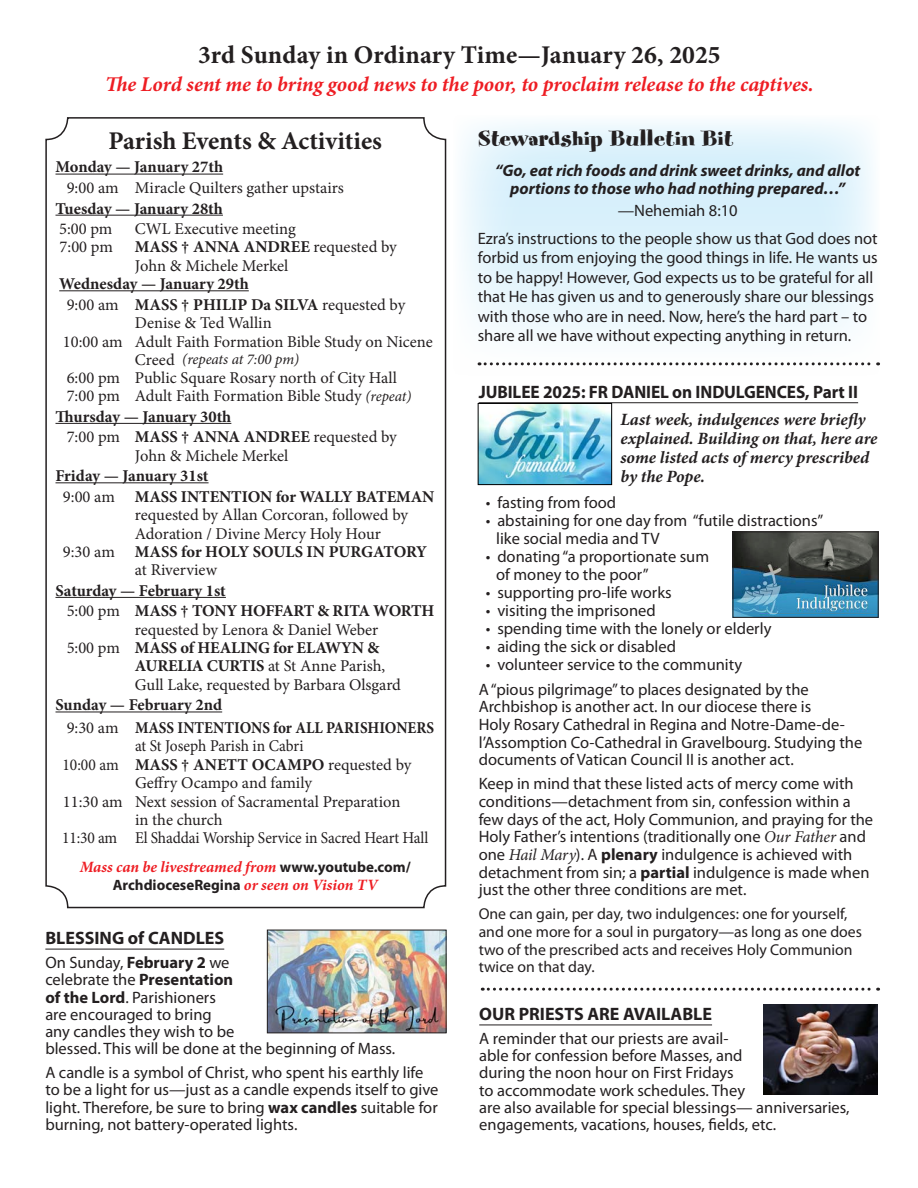
<style>
.page{position:relative;width:918px;height:1188px;background:#fff}
.page>*{position:absolute;margin:0;border:0;box-sizing:border-box;transform-origin:0 0}
.t1{font:700 25.5px "Minion Pro";color:#231f20}
.t2{font:24px "Spumoni LP";letter-spacing:.01em;color:#231f20;scale:1.2 1}
.t3{font:italic 700 21px "Minion Pro";letter-spacing:-.005em;color:#ee1d23}
.t4{font:700 18px "Myriad Pro";letter-spacing:-.005em;color:#231f20;scale:.96 1}
.t5{font:700 18px "Myriad Pro";letter-spacing:-.005em;color:#231f20}
.t6{font:italic 700 17.25px/18.8px "Minion Pro";letter-spacing:-.005em;color:#231f20}
.t7{font:16.5px/17.2px "Myriad Pro";color:#231f20}
.t8{font:16.5px/18.5px "Minion Pro";letter-spacing:-.005em;color:#231f20}
.t9{font:700 16.5px/20.5px "Minion Pro";letter-spacing:-.005em;color:#231f20}
.t10{font:16.5px "Minion Pro";letter-spacing:-.005em;color:#231f20;scale:.94 1}
.t11{font:italic 700 16.5px/18px "Myriad Pro";color:#231f20;text-align:center}
.t12{font:15.75px/17.5px "Myriad Pro";color:#231f20}
.t13{font:italic 700 15.75px "Minion Pro";letter-spacing:-.005em;color:#ee1d23}
.t14{font:700 15px "Myriad Pro";color:#231f20}
.t15{font:italic 15px "Minion Pro";letter-spacing:-.005em;color:#231f20}
.s1{font-weight:700}
.s2{font-weight:400}
.s3{font-style:normal;font-size:16.5px}
.s4{font-style:italic;font-size:15px}
.s5{font-family:"Myriad Pro";font-style:normal;font-size:15px;color:#231f20}
.s6{font-family:"Minion Pro";font-style:italic;font-size:15.75px;color:#ee1d23}
.s7{font-family:"Minion Pro";font-style:italic}
</style>
<div class="page">
<hr style="left:56px;top:174px;width:167px;height:1px;background:#231f20">
<hr style="left:56px;top:215px;width:167px;height:1px;background:#231f20">
<hr style="left:59px;top:290px;width:190px;height:1px;background:#231f20">
<hr style="left:56px;top:423px;width:175px;height:1px;background:#231f20">
<hr style="left:56px;top:482px;width:153px;height:1px;background:#231f20">
<hr style="left:56px;top:597px;width:170px;height:1px;background:#231f20">
<hr style="left:56px;top:712px;width:166px;height:1px;background:#231f20">
<div style="left:45px;top:117px;width:401px;height:791px;border:2px solid #231f20;border-radius:22px"></div>
<svg style="left:462px;top:122px;width:418px;height:244px"></svg>
<svg style="left:482px;top:988px;width:397px;height:3px"></svg>
<svg style="left:479px;top:362px;width:400px;height:3px"></svg>
<hr style="left:45px;top:949px;width:179px;height:1px;background:#231f20">
<img style="left:269px;top:932px;width:175px;height:99px">
<div style="left:267px;top:930px;width:179px;height:103px;border:1px solid #231f20"></div>
<hr style="left:479px;top:402px;width:379px;height:1px;background:#231f20">
<img style="left:480px;top:405px;width:130px;height:78px">
<div style="left:478px;top:403px;width:134px;height:82px;border:1px solid #000"></div>
<hr style="left:479px;top:1025px;width:233px;height:1px;background:#231f20">
<img style="left:763px;top:1005px;width:115px;height:90px">
<img style="left:735px;top:534px;width:142px;height:82px">
<div style="left:733px;top:532px;width:146px;height:86px;border:1px solid #231f20"></div>
<h1 class="t1" style="left:198px;top:37px;width:524px">3rd Sunday in Ordinary Time—January 26, 2025</h1>
<p class="t3" style="left:105px;top:70px;width:710px">The Lord sent me to bring good news to the poor, to proclaim release to the captives.</p>
<h1 class="t1" style="left:108px;top:123px;width:275px">Parish Events &amp; Activities</h1>
<p class="t9" style="left:56px;top:157px;width:169px">Monday — January 27th</p>
<p class="t8" style="left:67px;top:179px;width:279px">9:00 am Miracle Quilters gather upstairs</p>
<p class="t9" style="left:56px;top:198px;width:169px">Tuesday — January 28th</p>
<p class="t8" style="left:59px;top:220px;width:55px">5:00 pm</p>
<p class="t8" style="left:135px;top:220px;width:162px">CWL Executive meeting</p>
<p class="t8" style="left:60px;top:238px;width:55px">7:00 pm</p>
<p class="t8" style="left:135px;top:238px;width:263px"><span class="s1">MASS † ANNA ANDREE</span> requested by<br>John &amp; Michele Merkel</p>
<p class="t9" style="left:67px;top:273px;width:340px;text-indent:-7px">Wednesday — January 29th<br><span class="s2">9:00 am</span> MASS † PHILIP Da SILVA <span class="s2">requested by</span></p>
<p class="t8" style="left:63px;top:314px;width:371px;text-indent:72px">Denise &amp; Ted Wallin<br>10:00 am Adult Faith Formation Bible Study on Nicene</p>
<p class="t15" style="left:135px;top:349px;width:166px"><span class="s3">Creed</span> (repeats at 7:00 pm)</p>
<p class="t8" style="left:67px;top:368px;width:346px">6:00 pm Public Square Rosary north of City Hall<br>7:00 pm Adult Faith Formation Bible Study <span class="s4">(repeat)</span></p>
<p class="t9" style="left:67px;top:406px;width:332px;text-indent:-11px">Thursday — January 30th<br><span class="s2">7:00 pm</span> MASS † ANNA ANDREE <span class="s2">requested by</span></p>
<p class="t8" style="left:135px;top:446px;width:155px">John &amp; Michele Merkel</p>
<p class="t9" style="left:63px;top:465px;width:373px;text-indent:-7px">Friday — January 31st<br><span class="s2">9:00 am</span> MASS INTENTION for WALLY BATEMAN</p>
<p class="t8" style="left:135px;top:506px;width:275px">requested by Allan Corcoran, followed by</p>
<p class="t8" style="left:135px;top:524px;width:247px">Adoration / Divine Mercy Holy Hour</p>
<p class="t9" style="left:63px;top:541px;width:366px"><span class="s2">9:30 am</span> MASS for HOLY SOULS IN PURGATORY</p>
<p class="t8" style="left:135px;top:561px;width:84px">at Riverview</p>
<p class="t9" style="left:67px;top:580px;width:369px;text-indent:-11px">Saturday — February 1st<br><span class="s2">5:00 pm</span> MASS † TONY HOFFART &amp; RITA WORTH</p>
<p class="t8" style="left:135px;top:620px;width:245px">requested by Lenora &amp; Daniel Weber</p>
<p class="t9" style="left:67px;top:637px;width:314px"><span class="s2">5:00 pm</span> MASS of HEALING for ELAWYN &amp;</p>
<p class="t8" style="left:135px;top:657px;width:252px"><span class="s1">AURELIA CURTIS</span> at St Anne Parish,</p>
<p class="t8" style="left:135px;top:675px;width:268px">Gull Lake, requested by Barbara Olsgard</p>
<p class="t9" style="left:67px;top:694px;width:369px;line-height:22.6px;text-indent:-11px">Sunday — February 2nd<br><span class="s2">9:30 am</span> MASS INTENTIONS for ALL PARISHIONERS</p>
<p class="t10" style="left:135px;top:735px;width:181px">at St Joseph Parish in Cabri</p>
<p class="t10" style="left:63px;top:753px;width:373px">10:00 am <span class="s1">MASS † ANETT OCAMPO</span> requested by</p>
<p class="t8" style="left:135px;top:774px;width:179px">Geffry Ocampo and family</p>
<p class="t8" style="left:63px;top:792px;width:339px">11:30 am Next session of Sacramental Preparation</p>
<p class="t8" style="left:135px;top:810px;width:89px">in the church</p>
<p class="t10" style="left:62px;top:827px;width:391px">11:30 am El Shaddai Worship Service in Sacred Heart Hall</p>
<p class="t13" style="left:80px;top:856px;width:333px">Mass can be livestreamed from <span class="s5">www.youtube.com/</span></p>
<p class="t14" style="left:113px;top:875px;width:266px">ArchdioceseRegina <span class="s6">or seen on Vision TV</span></p>
<h2 class="t2" style="left:478px;top:126px;width:214px">Stewardship Bulletin Bit</h2>
<p class="t11" style="left:495px;top:161px;width:367px">“Go, eat rich foods and drink sweet drinks, and allot portions to those who had nothing prepared…”</p>
<p class="t7" style="left:478px;top:196px;width:401px;line-height:28.2px;text-align:center">—Nehemiah 8:10<br>Ezra’s instructions to the people show us that God does not</p>
<p class="t7" style="left:478px;top:248px;width:401px;line-height:19.5px">forbid us from enjoying the good things in life. He wants us to be happy! However, God expects us to be grateful for all that He has given us and to generously share our blessings with those who are in need. Now, here’s the hard part – to share all we have without expecting anything in return.</p>
<p class="t4" style="left:479px;top:380px;width:397px">JUBILEE 2025: FR DANIEL on INDULGENCES, Part II</p>
<p class="t6" style="left:620px;top:410px;width:259px">Last week, indulgences were briefly explained. Building on that, here are some listed acts of mercy prescribed by the Pope.</p>
<p class="t7" style="left:486px;top:494px;width:132px">• fasting from food</p>
<p class="t7" style="left:496px;top:512px;width:329px;line-height:18px;text-indent:-10px">• abstaining for one day from “futile distractions” like social media and TV</p>
<p class="t7" style="left:496px;top:548px;width:214px;line-height:18px;text-indent:-10px">• donating “a proportionate sum of money to the poor”</p>
<p class="t7" style="left:486px;top:584px;width:187px">• supporting pro-life works</p>
<p class="t7" style="left:486px;top:602px;width:172px">• visiting the imprisoned</p>
<p class="t7" style="left:486px;top:620px;width:287px">• spending time with the lonely or elderly</p>
<p class="t7" style="left:486px;top:638px;width:192px">• aiding the sick or disabled</p>
<p class="t7" style="left:479px;top:652px;width:332px;line-height:24.5px;text-indent:7px">• volunteer service to the community<br>A “pious pilgrimage” to places designated by the</p>
<p class="t7" style="left:479px;top:698px;width:385px">Archbishop is another act. In our diocese there is<br>Holy Rosary Cathedral in Regina and Notre-Dame-de&shy;l’Assomption Co-Cathedral in Gravelbourg. Studying the documents of Vatican Council II is another act.</p>
<p class="t7" style="left:479px;top:775px;width:396px">Keep in mind that these listed acts of mercy come with conditions—detachment from sin, confession within a few days of the act, Holy Communion, and praying for the Holy Father’s intentions (traditionally one <span class="s7">Our Father</span> and one <span class="s7">Hail Mary</span>). A <span class="s1">plenary</span> indulgence is achieved with detachment from sin; a <span class="s1">partial</span> indulgence is made when just the other three conditions are met.</p>
<p class="t12" style="left:479px;top:905px;width:385px">One can gain, per day, two indulgences: one for yourself, and one more for a soul in purgatory—as long as one does two of the prescribed acts and receives Holy Communion twice on that day.</p>
<p class="t5" style="left:479px;top:1002px;width:234px">OUR PRIESTS ARE AVAILABLE</p>
<p class="t7" style="left:479px;top:1030px;width:372px">A reminder that our priests are avail-<br>able for confession before Masses, and<br>during the noon hour on First Fridays<br>to accommodate work schedules. They<br>are also available for special blessings— anniversaries, engagements, vacations, houses, fields, etc.</p>
<p class="t5" style="left:45px;top:927px;width:180px">BLESSING of CANDLES</p>
<p class="t7" style="left:45px;top:954px;width:352px">On Sunday, <span class="s1">February 2</span> we<br>celebrate the <span class="s1">Presentation<br>of the Lord</span>. Parishioners<br>are encouraged to bring<br>any candles they wish to be<br>blessed. This will be done at the beginning of Mass.</p>
<p class="t7" style="left:45px;top:1064px;width:395px">A candle is a symbol of Christ, who spent his earthly life to be a light for us—just as a candle expends itself to give light. Therefore, be sure to bring <span class="s1">wax candles</span> suitable for burning, not battery-operated lights.</p>
</div>
